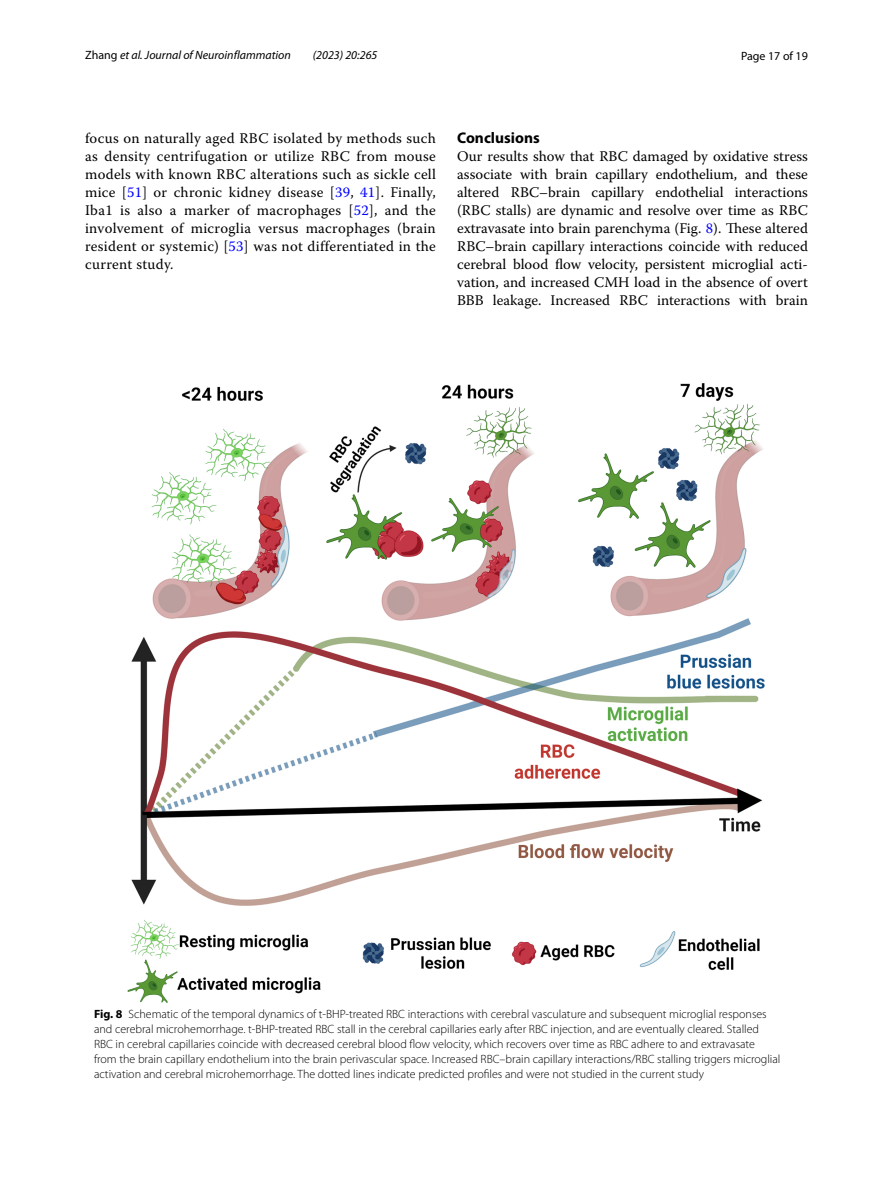
<style>
.page{position:relative;width:893px;height:1187px;background:#fff}
.page>*{position:absolute;margin:0;border:0;box-sizing:border-box;transform-origin:0 0}
.t1{font:700 15.45px "Myriad Pro";color:#000}
.t2{font:14.7px/18px "Warnock Pro";letter-spacing:.01em;color:#000;text-align:justify}
.t3{font:300 12px/15px "Myriad Pro";color:#000}
.t4{font:italic 12px "Myriad Pro";color:#000}
.t5{font:12px "Myriad Pro";color:#000}
.s1{font-style:normal}
.s2{color:#00f}
.s3{font-weight:700}
</style>
<div class="page">
<img style="left:128px;top:383px;width:637px;height:619px">
<p class="t4" style="left:85px;top:48px;width:207px"><span class="s1">Zhang</span> et al. Journal of Neuroinflammation</p>
<p class="t4" style="left:313px;top:48px;width:66px">(2023) 20:265</p>
<p class="t5" style="left:741px;top:48px;width:68px">Page 17 of 19</p>
<p class="t2" style="left:85px;top:128px;width:352px">focus on naturally aged RBC isolated by methods such as density centrifugation or utilize RBC from mouse models with known RBC alterations such as sickle cell mice [<span class="s2">51</span>] or chronic kidney disease [<span class="s2">39</span>, <span class="s2">41</span>]. Finally, Iba1 is also a marker of macrophages [<span class="s2">52</span>], and the involvement of microglia versus macrophages (brain resident or systemic) [<span class="s2">53</span>] was not differentiated in the current study.</p>
<p class="t1" style="left:457px;top:128px;width:84px">Conclusions</p>
<p class="t2" style="left:457px;top:147px;width:352px">Our results show that RBC damaged by oxidative stress associate with brain capillary endothelium, and these altered RBC–brain capillary endothelial interactions (RBC stalls) are dynamic and resolve over time as RBC extravasate into brain parenchyma (Fig. <span class="s2">8</span>). These altered RBC–brain capillary interactions coincide with reduced cerebral blood flow velocity, persistent microglial acti&shy;vation, and increased CMH load in the absence of overt BBB leakage. Increased RBC interactions with brain</p>
<p class="t3" style="left:94px;top:1006px;width:688px"><span class="s3">Fig. 8</span> Schematic of the temporal dynamics of t-BHP-treated RBC interactions with cerebral vasculature and subsequent microglial responses and cerebral microhemorrhage. t-BHP-treated RBC stall in the cerebral capillaries early after RBC injection, and are eventually cleared. Stalled RBC in cerebral capillaries coincide with decreased cerebral blood flow velocity, which recovers over time as RBC adhere to and extravasate from the brain capillary endothelium into the brain perivascular space. Increased RBC–brain capillary interactions/RBC stalling triggers microglial activation and cerebral microhemorrhage. The dotted lines indicate predicted profiles and were not studied in the current study</p>
</div>
